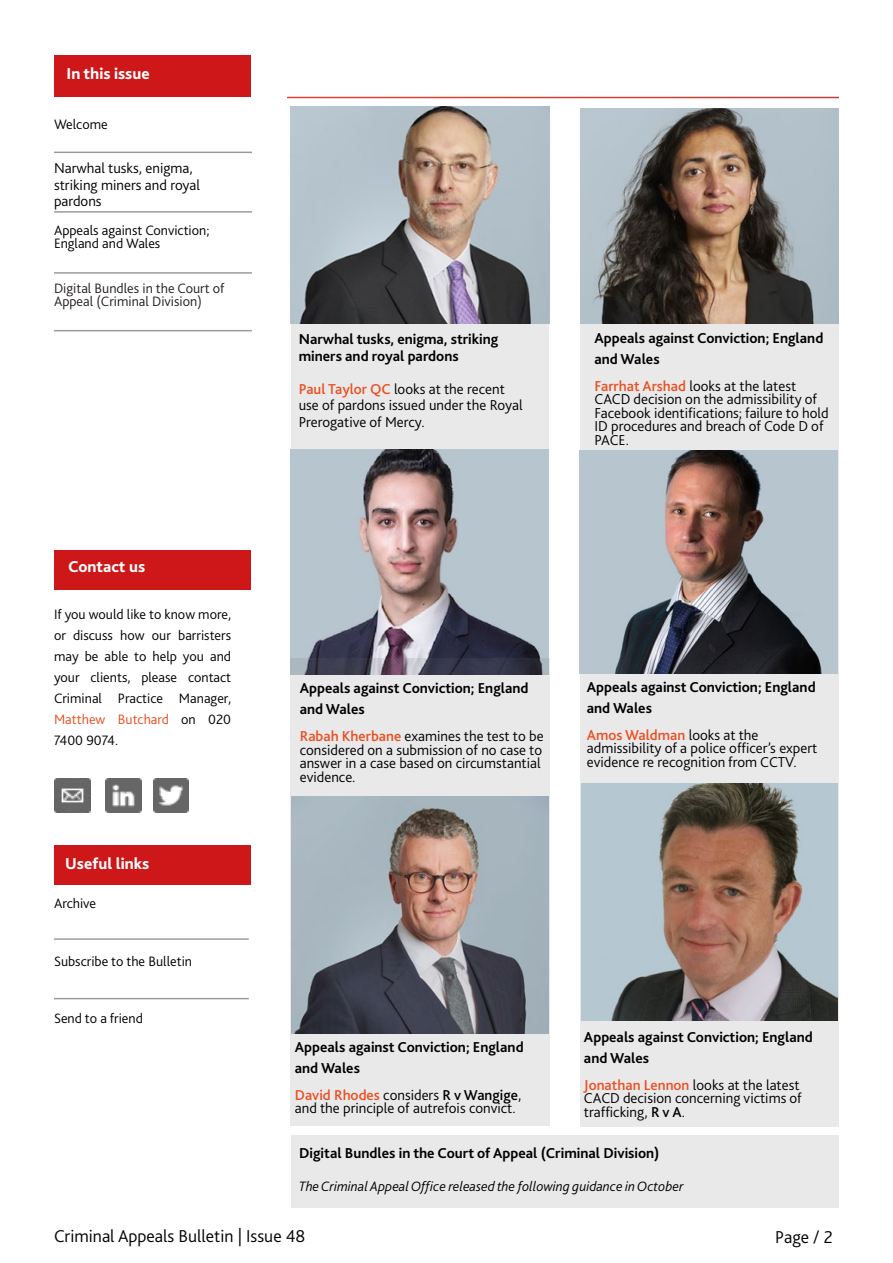
<style>
.page{position:relative;width:893px;height:1263px;background:#fff}
.page>*{position:absolute;margin:0;border:0;box-sizing:border-box;transform-origin:0 0}
.t1{font:300 18px "Bliss";color:#000}
.t2{font:800 16.5px "Bliss";color:#fff}
.t3{font:300 15px/13.5px "Bliss";color:#000}
.t4{font:700 15px/21px "Bliss";color:#000}
.t5{font:300 14.25px/21px "Bliss";color:#000}
.t6{font:italic 300 14.25px "Bliss";color:#000}
.t7{font:300 14.25px/13.5px "Bliss";color:#241f21}
.s1{color:#e94e21}
.s2{font-weight:500;color:#e94e21}
.s3{font-weight:500}
</style>
<div class="page">
<div style="left:55px;top:55px;width:196px;height:42px;background:#cd1719"></div>
<div style="left:54px;top:550px;width:196px;height:40px;background:#cd1719"></div>
<div style="left:54px;top:845px;width:196px;height:39px;background:#cd1719"></div>
<hr style="left:54px;top:152px;width:198px;height:1px;background:#000">
<hr style="left:54px;top:211px;width:198px;height:2px;background:#000">
<hr style="left:54px;top:272px;width:198px;height:2px;background:#000">
<hr style="left:54px;top:938px;width:195px;height:2px;background:#000">
<hr style="left:54px;top:998px;width:195px;height:1px;background:#000">
<div style="left:291px;top:323px;width:258px;height:126px;background:#e9e9e9"></div>
<div style="left:581px;top:321px;width:258px;height:806px;background:#e9e9e9"></div>
<img style="left:54px;top:778px;width:36px;height:35px">
<img style="left:105px;top:778px;width:36px;height:35px">
<img style="left:154px;top:778px;width:34px;height:35px">
<img style="left:581px;top:108px;width:258px;height:215px">
<img style="left:291px;top:106px;width:258px;height:217px">
<img style="left:580px;top:451px;width:257px;height:222px">
<div style="left:291px;top:1135px;width:548px;height:72px;background:#e9e9e9"></div>
<hr style="left:54px;top:330px;width:198px;height:1px;background:#000">
<img style="left:581px;top:784px;width:257px;height:236px">
<img style="left:291px;top:449px;width:258px;height:209px">
<svg style="left:291px;top:658px;width:259px;height:467px;background:#b4b5b8"></svg>
<p class="t2" style="left:67px;top:63px;width:85px">In this issue</p>
<p class="t5" style="left:54px;top:114px;width:55px">Welcome</p>
<p class="t3" style="left:54px;top:160px;width:148px;line-height:16.5px">Narwhal tusks, enigma, striking miners and royal pardons</p>
<p class="t5" style="left:54px;top:223px;width:157px;line-height:13.5px">Appeals against Conviction;<br>England and Wales</p>
<p class="t7" style="left:54px;top:281px;width:172px">Digital Bundles in the Court of<br>Appeal (Criminal Division)</p>
<p class="t2" style="left:68px;top:557px;width:79px">Contact us</p>
<p class="t5" style="left:54px;top:604px;width:179px;text-align:justify">If you would like to know more, or discuss how our barristers may be able to help you and your clients, please contact Criminal Practice Manager, <span class="s1">Matthew Butchard</span> on 020<br>7400 9074.</p>
<p class="t2" style="left:65px;top:853px;width:86px">Useful links</p>
<p class="t5" style="left:54px;top:893px;width:44px">Archive</p>
<p class="t5" style="left:54px;top:951px;width:140px">Subscribe to the Bulletin</p>
<p class="t5" style="left:54px;top:1008px;width:90px">Send to a friend</p>
<p class="t4" style="left:299px;top:331px;width:201px;line-height:16.5px">Narwhal tusks, enigma, striking miners and royal pardons</p>
<p class="t3" style="left:299px;top:380px;width:225px;line-height:16.5px"><span class="s2">Paul Taylor QC</span> looks at the recent use of pardons issued under the Royal<br>Prerogative of Mercy.</p>
<p class="t4" style="left:594px;top:327px;width:230px">Appeals against Conviction; England and Wales</p>
<p class="t3" style="left:594px;top:379px;width:236px"><span class="s2">Farrhat Arshad</span> looks at the latest<br>CACD decision on the admissibility of<br>Facebook identifications; failure to hold<br>ID procedures and breach of Code D of<br>PACE.</p>
<p class="t4" style="left:300px;top:678px;width:230px">Appeals against Conviction; England and Wales</p>
<p class="t3" style="left:300px;top:729px;width:245px"><span class="s2">Rabah Kherbane</span> examines the test to be considered on a submission of no case to answer in a case based on circumstantial evidence.</p>
<p class="t4" style="left:587px;top:676px;width:230px">Appeals against Conviction; England and Wales</p>
<p class="t3" style="left:587px;top:728px;width:232px"><span class="s2">Amos Waldman</span> looks at the admissibility of a police officer’s expert evidence re recognition from CCTV.</p>
<p class="t4" style="left:295px;top:1036px;width:230px">Appeals against Conviction; England and Wales</p>
<p class="t3" style="left:295px;top:1088px;width:228px"><span class="s2">David Rhodes</span> considers <span class="s3">R v Wangige</span>, and the principle of autrefois convict.</p>
<p class="t4" style="left:584px;top:1026px;width:230px">Appeals against Conviction; England and Wales</p>
<p class="t3" style="left:584px;top:1078px;width:219px"><span class="s2">Jonathan Lennon</span> looks at the latest<br>CACD decision concerning victims of trafficking, <span class="s3">R v A</span>.</p>
<p class="t4" style="left:299px;top:1143px;width:362px">Digital Bundles in the Court of Appeal (Criminal Division)</p>
<p class="t6" style="left:299px;top:1178px;width:386px">The Criminal Appeal Office released the following guidance in October</p>
<p class="t1" style="left:54px;top:1225px;width:253px">Criminal Appeals Bulletin | Issue 48</p>
<p class="t1" style="left:775px;top:1226px;width:59px">Page / 2</p>
</div>
